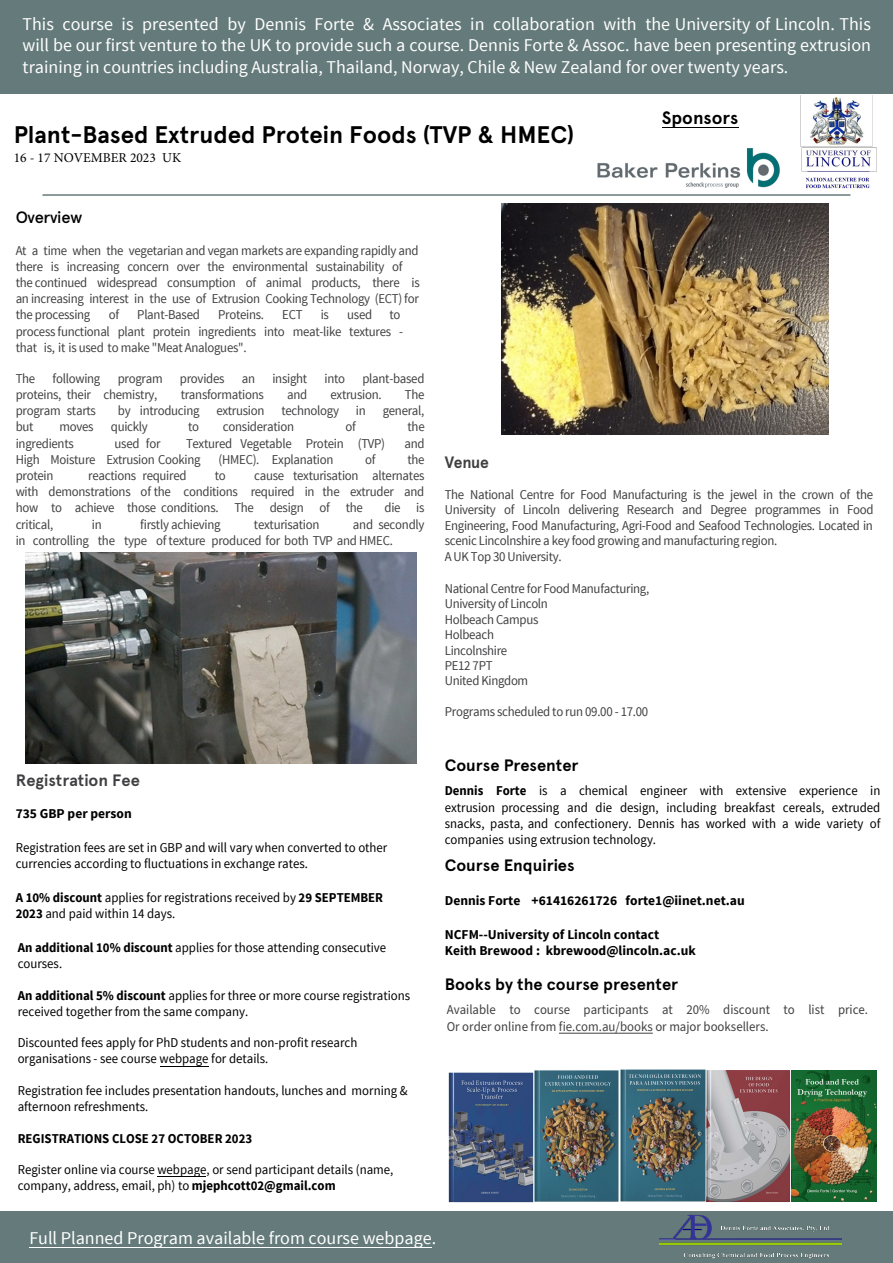
<style>
.page{position:relative;width:893px;height:1263px;background:#fff}
.page>*{position:absolute;margin:0;border:0;box-sizing:border-box;transform-origin:0 0}
.t1{font:700 24px "Apercu";color:#000}
.t2{font:18px/21.5px "Source Sans Pro";color:#fff;text-align:justify}
.t3{font:700 18px "Apercu";color:#000}
.t4{font:700 16.5px "Apercu";color:#000}
.t5{font:700 16.5px "Apercu";color:#404042}
.t6{font:500 16.5px "Apercu";letter-spacing:-.02em;color:#000}
.t7{font:700 16.5px "Apercu";color:#404042;scale:.95 1}
.t8{font:13.5px/16.2px "Source Sans Pro";letter-spacing:-.02em;color:#414042;scale:.95 1}
.t9{font:13.5px/16.2px "Source Sans Pro";color:#000;scale:.95 1}
.t10{font:13.5px/15.5px "Source Sans Pro";letter-spacing:-.025em;color:#404042;scale:.95 1}
.t11{font:700 13.5px/16.2px "Source Sans Pro";color:#000}
.t12{font:13.5px/16.6px "Source Sans Pro";color:#414042;scale:.95 1}
.t13{font:700 13.5px "Source Sans Pro";color:#000;scale:.95 1}
.t14{font:13.5px "Minion Pro";color:#000}
.s1{font-weight:700}
</style>
<div class="page">
<div style="left:0;top:0;width:893px;height:94px;background:#657a7a"></div>
<div style="left:0;top:1211px;width:893px;height:52px;background:#657a7a"></div>
<hr style="left:43px;top:194px;width:807px;height:2px;background:#657a7a">
<img style="left:792px;top:1070px;width:85px;height:132px">
<img style="left:659px;top:1214px;width:182px;height:45px">
<img style="left:448px;top:1072px;width:85px;height:131px">
<img style="left:534px;top:1070px;width:85px;height:132px">
<img style="left:621px;top:1069px;width:169px;height:133px">
<hr style="left:662px;top:127px;width:76px;height:1px;background:#000">
<hr style="left:158px;top:1176px;width:48px;height:1px;background:#000">
<hr style="left:160px;top:1066px;width:48px;height:1px;background:#000">
<img style="left:501px;top:203px;width:327px;height:231px">
<img style="left:598px;top:149px;width:182px;height:38px">
<hr style="left:29px;top:1246px;width:403px;height:1px;background:#fff">
<img style="left:26px;top:553px;width:390px;height:210px">
<hr style="left:559px;top:1033px;width:94px;height:1px;background:#414042">
<img style="left:800px;top:95px;width:77px;height:94px">
<p class="t2" style="left:23px;top:14px;width:850px">This course is presented by Dennis Forte &amp; Associates in collaboration with the University of Lincoln. This will be our first venture to the UK to provide such a course. Dennis Forte &amp; Assoc. have been presenting extrusion training in countries including Australia, Thailand, Norway, Chile &amp; New Zealand for over twenty years.</p>
<h2 class="t3" style="left:662px;top:107px;width:78px">Sponsors</h2>
<h1 class="t1" style="left:14px;top:120px;width:562px">Plant-Based Extruded Protein Foods (TVP &amp; HMEC)</h1>
<p class="t14" style="left:14px;top:148px;width:169px">16 - 17 NOVEMBER 2023 UK</p>
<p class="t6" style="left:16px;top:207px;width:68px">Overview</p>
<p class="t8" style="left:16px;top:242px;width:427px">At a time when the vegetarian and vegan markets are expanding rapidly and there is increasing concern over the environmental sustainability of the continued widespread consumption of animal products, there is an increasing interest in the use of Extrusion Cooking Technology (ECT) for the processing</p>
<p class="t8" style="left:109px;top:307px;width:12px">of</p>
<p class="t8" style="left:137px;top:307px;width:67px">Plant-Based</p>
<p class="t8" style="left:218px;top:307px;width:50px">Proteins.</p>
<p class="t8" style="left:282px;top:307px;width:23px">ECT</p>
<p class="t8" style="left:321px;top:307px;width:10px">is</p>
<p class="t8" style="left:347px;top:307px;width:28px">used</p>
<p class="t8" style="left:16px;top:307px;width:409px;text-indent:374px">to process functional plant protein ingredients into meat-like textures - that is, it is used to make "Meat Analogues".</p>
<p class="t8" style="left:16px;top:370px;width:22px">The</p>
<p class="t8" style="left:53px;top:370px;width:52px">following</p>
<p class="t8" style="left:118px;top:370px;width:49px">program</p>
<p class="t8" style="left:180px;top:370px;width:48px">provides</p>
<p class="t8" style="left:242px;top:370px;width:16px">an</p>
<p class="t8" style="left:272px;top:370px;width:38px">insight</p>
<p class="t8" style="left:324px;top:370px;width:23px">into</p>
<p class="t8" style="left:362px;top:370px;width:67px">plant-based</p>
<p class="t8" style="left:16px;top:387px;width:151px">proteins, their chemistry,</p>
<p class="t8" style="left:181px;top:387px;width:89px">transformations</p>
<p class="t8" style="left:287px;top:387px;width:23px">and</p>
<p class="t8" style="left:330px;top:387px;width:55px">extrusion.</p>
<p class="t8" style="left:405px;top:387px;width:22px">The</p>
<p class="t8" style="left:16px;top:403px;width:86px">program starts</p>
<p class="t8" style="left:118px;top:403px;width:324px">by introducing extrusion technology in general,</p>
<p class="t8" style="left:16px;top:419px;width:20px">but</p>
<p class="t8" style="left:59px;top:419px;width:38px">moves</p>
<p class="t8" style="left:111px;top:419px;width:40px">quickly</p>
<p class="t8" style="left:188px;top:419px;width:13px">to</p>
<p class="t8" style="left:223px;top:419px;width:76px">consideration</p>
<p class="t8" style="left:346px;top:419px;width:12px">of</p>
<p class="t8" style="left:408px;top:419px;width:20px">the</p>
<p class="t8" style="left:16px;top:435px;width:63px">ingredients</p>
<p class="t8" style="left:115px;top:435px;width:50px">used for</p>
<p class="t8" style="left:186px;top:435px;width:211px">Textured Vegetable Protein (TVP)</p>
<p class="t8" style="left:404px;top:435px;width:23px">and</p>
<p class="t8" style="left:16px;top:451px;width:196px">High Moisture Extrusion Cooking</p>
<p class="t8" style="left:219px;top:451px;width:122px">(HMEC). Explanation</p>
<p class="t8" style="left:365px;top:451px;width:12px">of</p>
<p class="t8" style="left:407px;top:451px;width:20px">the</p>
<p class="t8" style="left:16px;top:468px;width:41px">protein</p>
<p class="t8" style="left:88px;top:468px;width:105px">reactions required</p>
<p class="t8" style="left:215px;top:468px;width:13px">to</p>
<p class="t8" style="left:16px;top:468px;width:432px;text-align:justify;text-indent:238px">cause texturisation alternates with demonstrations of the conditions required in the extruder and how to achieve those conditions. The design of the</p>
<p class="t8" style="left:384px;top:500px;width:44px">die is</p>
<p class="t8" style="left:16px;top:516px;width:41px">critical,</p>
<p class="t8" style="left:92px;top:516px;width:12px">in</p>
<p class="t8" style="left:140px;top:516px;width:86px">firstly achieving</p>
<p class="t8" style="left:254px;top:516px;width:70px">texturisation</p>
<p class="t8" style="left:16px;top:516px;width:432px;text-indent:337px">and secondly in controlling the type of texture produced for both TVP and HMEC.</p>
<p class="t5" style="left:16px;top:770px;width:126px">Registration Fee</p>
<p class="t11" style="left:16px;top:806px;width:118px">735 GBP per person</p>
<p class="t9" style="left:16px;top:839px;width:393px">Registration fees are set in GBP and will vary when converted to other currencies according to fluctuations in exchange rates.</p>
<p class="t9" style="left:16px;top:889px;width:388px"><span class="s1">A 10% discount</span> applies for registrations received by <span class="s1">29 SEPTEMBER<br>2023</span> and paid within 14 days.</p>
<p class="t9" style="left:18px;top:939px;width:389px"><span class="s1">An additional 10% discount</span> applies for those attending consecutive courses.</p>
<p class="t9" style="left:18px;top:987px;width:415px"><span class="s1">An additional 5% discount</span> applies for three or more course registrations received together from the same company.</p>
<p class="t9" style="left:18px;top:1035px;width:359px">Discounted fees apply for PhD students and non-profit research organisations - see course webpage for details.</p>
<p class="t9" style="left:18px;top:1082px;width:412px">Registration fee includes presentation handouts, lunches and morning &amp; afternoon refreshments.</p>
<p class="t13" style="left:18px;top:1129px;width:248px">REGISTRATIONS CLOSE 27 OCTOBER 2023</p>
<p class="t9" style="left:18px;top:1162px;width:397px">Register online via course webpage, or send participant details (name, company, address, email, ph) to <span class="s1">mjephcott02@gmail.com</span></p>
<h2 class="t2" style="left:29px;top:1227px;width:408px">Full Planned Program available from course webpage.</h2>
<p class="t7" style="left:445px;top:452px;width:48px">Venue</p>
<p class="t10" style="left:445px;top:487px;width:453px">The National Centre for Food Manufacturing is the jewel in the crown of the University of Lincoln delivering Research and Degree programmes in Food Engineering, Food Manufacturing, Agri-Food and Seafood Technologies. Located in scenic Lincolnshire a key food growing and manufacturing region.<br>A UK Top 30 University.</p>
<p class="t10" style="left:445px;top:581px;width:217px">National Centre for Food Manufacturing,<br>University of Lincoln<br>Holbeach Campus<br>Holbeach<br>Lincolnshire<br>PE12 7PT<br>United Kingdom</p>
<p class="t10" style="left:445px;top:704px;width:216px">Programs scheduled to run 09.00 - 17.00</p>
<p class="t4" style="left:445px;top:755px;width:135px">Course Presenter</p>
<p class="t9" style="left:445px;top:783px;width:460px;text-align:justify"><span class="s1">Dennis Forte</span> is a chemical engineer with extensive experience in extrusion processing and die design, including breakfast cereals, extruded snacks, pasta, and confectionery. Dennis has worked with a wide variety of companies using extrusion technology.</p>
<p class="t4" style="left:445px;top:855px;width:131px">Course Enquiries</p>
<p class="t11" style="left:445px;top:893px;width:301px">Dennis Forte +61416261726 forte1@iinet.net.au</p>
<p class="t11" style="left:445px;top:927px;width:253px">NCFM--University of Lincoln contact<br>Keith Brewood : kbrewood@lincoln.ac.uk</p>
<p class="t4" style="left:445px;top:974px;width:235px">Books by the course presenter</p>
<p class="t12" style="left:447px;top:1001px;width:445px">Available to course participants at 20% discount to list price.<br>Or order online from fie.com.au/books or major booksellers.</p>
</div>
